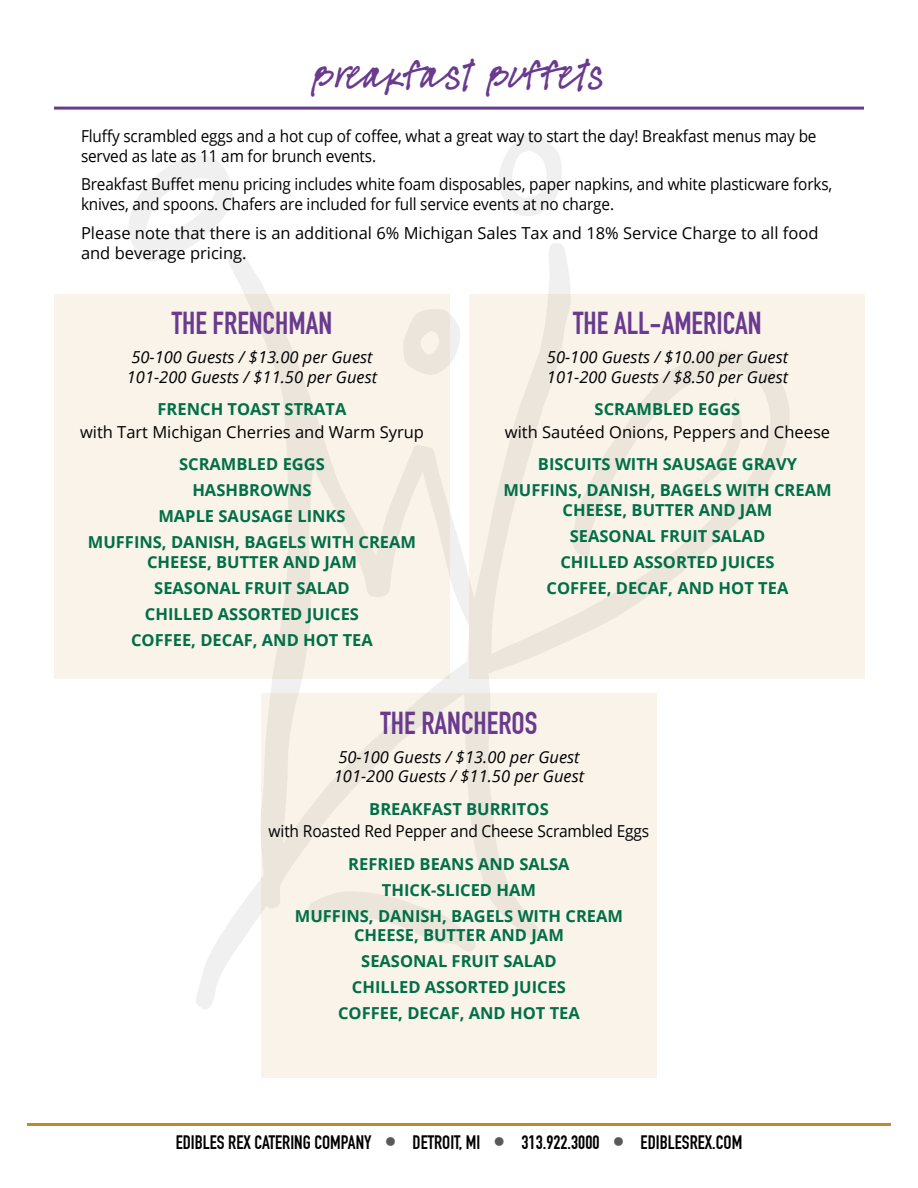
<style>
.page{position:relative;width:918px;height:1188px;background:#fff}
.page>*{position:absolute;margin:0;border:0;box-sizing:border-box;transform-origin:0 0}
.t1{font:31.05px "DIN Engschrift";color:#693a8e}
.t2{font:28.8px "FG Saga";color:#693a8e}
.t3{font:19.05px "DIN Engschrift";color:#000}
.t4{font:700 16.5px/26px "Open Sans";color:#006f45;text-align:center}
.t5{font:16.5px/19.8px "Open Sans";letter-spacing:-.01em;color:#000;scale:.93 1}
.t6{font:16.5px/19.8px "Open Sans";letter-spacing:-.01em;color:#000}
.t7{font:italic 16.5px/19.8px "Open Sans";color:#000}
.t8{font:16.5px "Open Sans";letter-spacing:-.01em;color:#000;scale:.94 1}
.s1{font-family:"Carta";font-size:13.8px;color:#58595b}
</style>
<div class="page">
<hr style="left:27px;top:1124px;width:864px;height:2px;background:#c2892d">
<svg style="left:129px;top:155px;width:104px;height:106px"></svg>
<svg style="left:499px;top:134px;width:63px;height:82px"></svg>
<svg style="left:196px;top:241px;width:374px;height:769px"></svg>
<hr style="left:54px;top:107px;width:810px;height:3px;background:#693a8e">
<div style="left:54px;top:294px;width:396px;height:385px;background:linear-gradient(to right,#faf4eb,#f5efe6)"></div>
<div style="left:470px;top:294px;width:396px;height:385px;background:linear-gradient(to right,#f5efe6,#f9f3ea)"></div>
<div style="left:261px;top:693px;width:396px;height:385px;background:linear-gradient(to right,#f5efe6,#f9f3ea)"></div>
<h2 class="t2" style="left:312px;top:60px;width:295px">Breakfast Buffets</h2>
<p class="t5" style="left:81px;top:126px;width:792px">Fluffy scrambled eggs and a hot cup of coffee, what a great way to start the day! Breakfast menus may be served as late as 11 am for brunch events.</p>
<p class="t5" style="left:81px;top:174px;width:809px">Breakfast Buffet menu pricing includes white foam disposables, paper napkins, and white plasticware forks, knives, and spoons. Chafers are included for full service events at no charge.</p>
<p class="t6" style="left:81px;top:222px;width:739px">Please note that there is an additional 6% Michigan Sales Tax and 18% Service Charge to all food and beverage pricing.</p>
<h1 class="t1" style="left:172px;top:305px;width:162px">THE FRENCHMAN</h1>
<p class="t7" style="left:127px;top:347px;width:252px">50-100 Guests / $13.00 per Guest<br>101-200 Guests / $11.50 per Guest</p>
<p class="t4" style="left:158px;top:396px;width:190px">FRENCH TOAST STRATA</p>
<p class="t6" style="left:80px;top:422px;width:346px">with Tart Michigan Cherries and Warm Syrup</p>
<p class="t4" style="left:88px;top:451px;width:330px">SCRAMBLED EGGS<br>HASHBROWNS<br>MAPLE SAUSAGE LINKS<br>MUFFINS, DANISH, BAGELS WITH CREAM</p>
<p class="t4" style="left:131px;top:548px;width:243px">CHEESE, BUTTER AND JAM<br>SEASONAL FRUIT SALAD<br>CHILLED ASSORTED JUICES<br>COFFEE, DECAF, AND HOT TEA</p>
<h1 class="t1" style="left:573px;top:305px;width:190px">THE ALL-AMERICAN</h1>
<p class="t7" style="left:547px;top:347px;width:243px">50-100 Guests / $10.00 per Guest<br>101-200 Guests / $8.50 per Guest</p>
<p class="t4" style="left:595px;top:396px;width:147px">SCRAMBLED EGGS</p>
<p class="t6" style="left:505px;top:422px;width:327px">with Sautéed Onions, Peppers and Cheese</p>
<p class="t4" style="left:503px;top:451px;width:330px">BISCUITS WITH SAUSAGE GRAVY<br>MUFFINS, DANISH, BAGELS WITH CREAM</p>
<p class="t4" style="left:547px;top:496px;width:243px">CHEESE, BUTTER AND JAM<br>SEASONAL FRUIT SALAD<br>CHILLED ASSORTED JUICES<br>COFFEE, DECAF, AND HOT TEA</p>
<h1 class="t1" style="left:381px;top:705px;width:158px">THE RANCHEROS</h1>
<p class="t7" style="left:334px;top:746px;width:252px">50-100 Guests / $13.00 per Guest<br>101-200 Guests / $11.50 per Guest</p>
<p class="t4" style="left:369px;top:795px;width:181px">BREAKFAST BURRITOS</p>
<p class="t8" style="left:269px;top:820px;width:407px">with Roasted Red Pepper and Cheese Scrambled Eggs</p>
<p class="t4" style="left:295px;top:850px;width:330px">REFRIED BEANS AND SALSA<br>THICK-SLICED HAM<br>MUFFINS, DANISH, BAGELS WITH CREAM</p>
<p class="t4" style="left:338px;top:922px;width:243px">CHEESE, BUTTER AND JAM<br>SEASONAL FRUIT SALAD<br>CHILLED ASSORTED JUICES<br>COFFEE, DECAF, AND HOT TEA</p>
<p class="t3" style="left:176px;top:1131px;width:568px">EDIBLES REX CATERING COMPANY <span class="s1">ⓦ</span> DETROIT, MI <span class="s1">ⓦ</span> 313.922.3000 <span class="s1">ⓦ</span> EDIBLESREX.COM</p>
</div>
